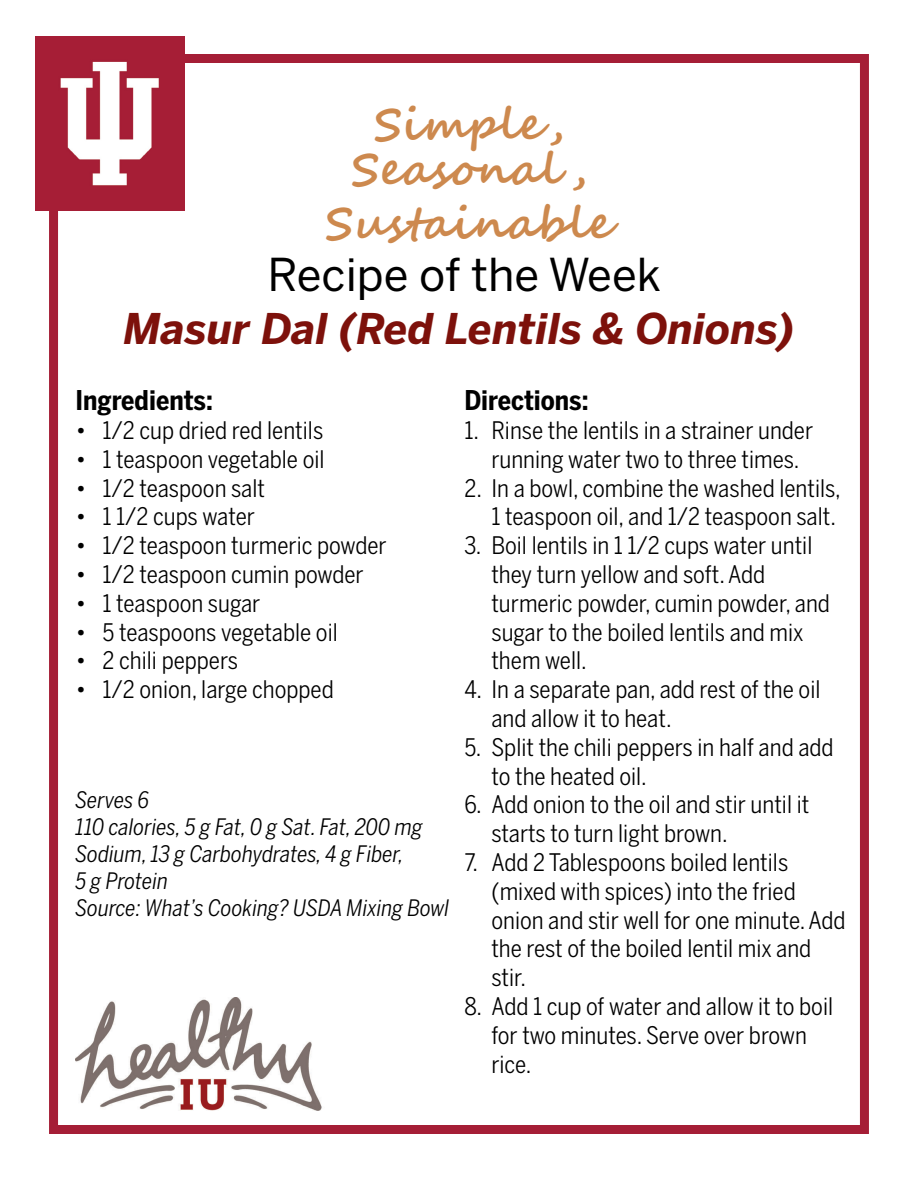
<style>
.page{position:relative;width:918px;height:1188px;background:#fff}
.page>*{position:absolute;margin:0;border:0;box-sizing:border-box;transform-origin:0 0}
.t1{font:700 45px/45px "Segoe Script";color:#cd894e;text-align:center}
.t2{font:45px "Benton Sans";color:#000}
.t3{font:italic 700 42px "Benton Sans";color:#7d110b}
.t4{font:700 27px "Benton Sans Cond";color:#000}
.t5{font:24px/28.8px "Benton Sans Cond";color:#000}
.t6{font:italic 22.5px/27px "Benton Sans Cond";color:#000}
</style>
<div class="page">
<div style="left:49px;top:54px;width:820px;height:1080px;border:9px solid #a51e36"></div>
<img style="left:76px;top:997px;width:246px;height:113px">
<img style="left:36px;top:36px;width:149px;height:175px">
<h1 class="t1" style="left:352px;top:102px;width:236px">Simple ,<br>Seasonal ,</h1>
<h1 class="t1" style="left:326px;top:201px;width:287px">Sustainable</h1>
<h1 class="t2" style="left:268px;top:248px;width:395px">Recipe of the Week</h1>
<h2 class="t3" style="left:124px;top:302px;width:672px">Masur Dal (Red Lentils &amp; Onions)</h2>
<p class="t4" style="left:76px;top:384px;width:139px">Ingredients:</p>
<p class="t5" style="left:76px;top:416px;width:249px">• 1/2 cup dried red lentils</p>
<p class="t5" style="left:76px;top:445px;width:250px">• 1 teaspoon vegetable oil</p>
<p class="t5" style="left:76px;top:473px;width:191px">• 1/2 teaspoon salt</p>
<p class="t5" style="left:76px;top:502px;width:181px">• 1 1/2 cups water</p>
<p class="t5" style="left:76px;top:531px;width:313px">• 1/2 teaspoon turmeric powder</p>
<p class="t5" style="left:76px;top:560px;width:290px">• 1/2 teaspoon cumin powder</p>
<p class="t5" style="left:76px;top:589px;width:186px">• 1 teaspoon sugar</p>
<p class="t5" style="left:76px;top:617px;width:264px">• 5 teaspoons vegetable oil</p>
<p class="t5" style="left:76px;top:646px;width:164px">• 2 chili peppers</p>
<p class="t5" style="left:76px;top:675px;width:260px">• 1/2 onion, large chopped</p>
<p class="t6" style="left:76px;top:786px;width:375px">Serves 6<br>110 calories, 5 g Fat, 0 g Sat. Fat, 200 mg<br>Sodium, 13 g Carbohydrates, 4 g Fiber,<br>5 g Protein<br>Source: What’s Cooking? USDA Mixing Bowl</p>
<p class="t4" style="left:464px;top:384px;width:126px">Directions:</p>
<p class="t5" style="left:464px;top:416px;width:350px;text-align:center">1. Rinse the lentils in a strainer under running water two to three times.</p>
<p class="t5" style="left:464px;top:473px;width:378px;text-align:right">2. In a bowl, combine the washed lentils,<br>1 teaspoon oil, and 1/2 teaspoon salt.</p>
<p class="t5" style="left:491px;top:531px;width:340px;text-indent:-27px">3. Boil lentils in 1 1/2 cups water until they turn yellow and soft. Add turmeric powder, cumin powder, and sugar to the boiled lentils and mix them well.</p>
<p class="t5" style="left:491px;top:675px;width:331px;text-indent:-27px">4. In a separate pan, add rest of the oil and allow it to heat.</p>
<p class="t5" style="left:491px;top:733px;width:344px;text-indent:-27px">5. Split the chili peppers in half and add to the heated oil.</p>
<p class="t5" style="left:491px;top:790px;width:319px;text-indent:-27px">6. Add onion to the oil and stir until it starts to turn light brown.</p>
<p class="t5" style="left:491px;top:848px;width:356px;text-indent:-27px">7. Add 2 Tablespoons boiled lentils (mixed with spices) into the fried onion and stir well for one minute. Add the rest of the boiled lentil mix and stir.</p>
<p class="t5" style="left:491px;top:992px;width:343px;text-indent:-27px">8. Add 1 cup of water and allow it to boil for two minutes. Serve over brown rice.</p>
</div>
